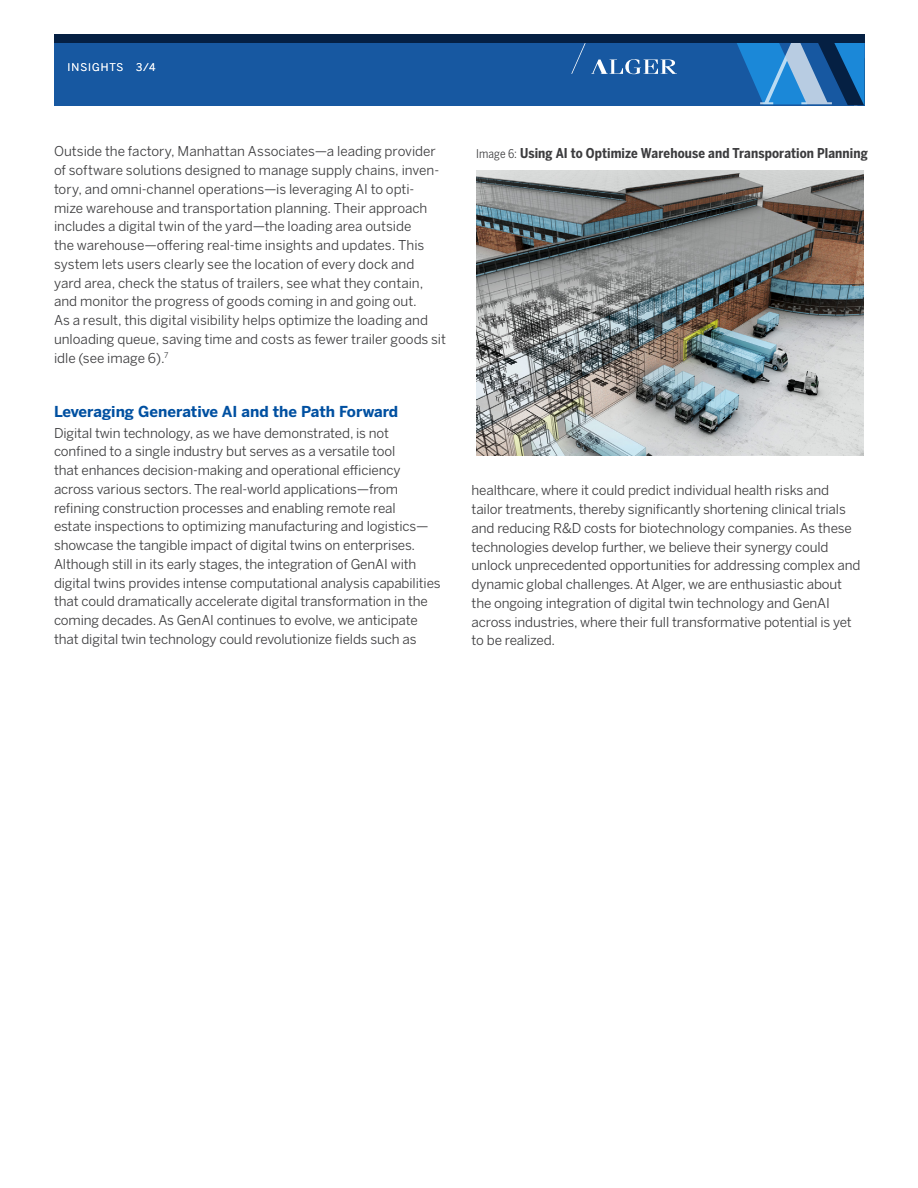
<style>
.page{position:relative;width:918px;height:1188px;background:#fff}
.page>*{position:absolute;margin:0;border:0;box-sizing:border-box;transform-origin:0 0}
.Head{font:700 15px "Benton Sans";color:#0050a1}
.Head-2{font:13.5px/18.8px "Benton Sans";letter-spacing:-.01em;color:#3c3c3e}
.text{font:13.5px/18.8px "Benton Sans";color:#3c3c3e}
.Figure_Title{font:700 13.5px "Benton Sans Cond";letter-spacing:.01em;color:#3c3c3e}
.Banner_Title_Inside{font:10.5px "Benton Sans";letter-spacing:.1em;color:#fff}
.s1{font-weight:400;font-size:12px}
</style>
<div class="page">
<div style="left:55px;top:39px;width:799px;height:66px;background:#1758a1"></div>
<svg style="left:737px;top:43px;width:128px;height:62px"></svg>
<div style="left:55px;top:34px;width:810px;height:9px;background:#052043"></div>
<svg style="left:571px;top:43px;width:106px;height:31px"></svg>
<img style="left:476px;top:171px;width:387px;height:285px">
<p class="Banner_Title_Inside" style="left:68px;top:61px;width:90px">INSIGHTS 3/4</p>
<p class="text" style="left:54px;top:142px;width:394px">Outside the factory, Manhattan Associates—a leading provider of software solutions designed to manage supply chains, inven&shy;tory, and omni-channel operations—is leveraging AI to opti&shy;mize warehouse and transportation planning. Their approach includes a digital twin of the yard—the loading area outside<br>the warehouse—offering real-time insights and updates. This system lets users clearly see the location of every dock and<br>yard area, check the status of trailers, see what they contain, and monitor the progress of goods coming in and going out.<br>As a result, this digital visibility helps optimize the loading and unloading queue, saving time and costs as fewer trailer goods sit idle (see image 6).<sup>7</sup></p>
<p class="Head" style="left:54px;top:403px;width:346px">Leveraging Generative AI and the Path Forward</p>
<p class="Head-2" style="left:54px;top:423px;width:388px">Digital twin technology, as we have demonstrated, is not confined to a single industry but serves as a versatile tool<br>that enhances decision-making and operational efficiency across various sectors. The real-world applications—from refining construction processes and enabling remote real<br>estate inspections to optimizing manufacturing and logistics— showcase the tangible impact of digital twins on enterprises.<br>Although still in its early stages, the integration of GenAI with digital twins provides intense computational analysis capabilities that could dramatically accelerate digital transformation in the coming decades. As GenAI continues to evolve, we anticipate that digital twin technology could revolutionize fields such as</p>
<p class="Figure_Title" style="left:476px;top:145px;width:393px"><span class="s1">Image 6:</span> Using AI to Optimize Warehouse and Transporation Planning</p>
<p class="Head-2" style="left:472px;top:481px;width:390px">healthcare, where it could predict individual health risks and tailor treatments, thereby significantly shortening clinical trials and reducing R&amp;D costs for biotechnology companies. As these technologies develop further, we believe their synergy could unlock unprecedented opportunities for addressing complex and dynamic global challenges. At Alger, we are enthusiastic about the ongoing integration of digital twin technology and GenAI across industries, where their full transformative potential is yet to be realized.</p>
</div>
